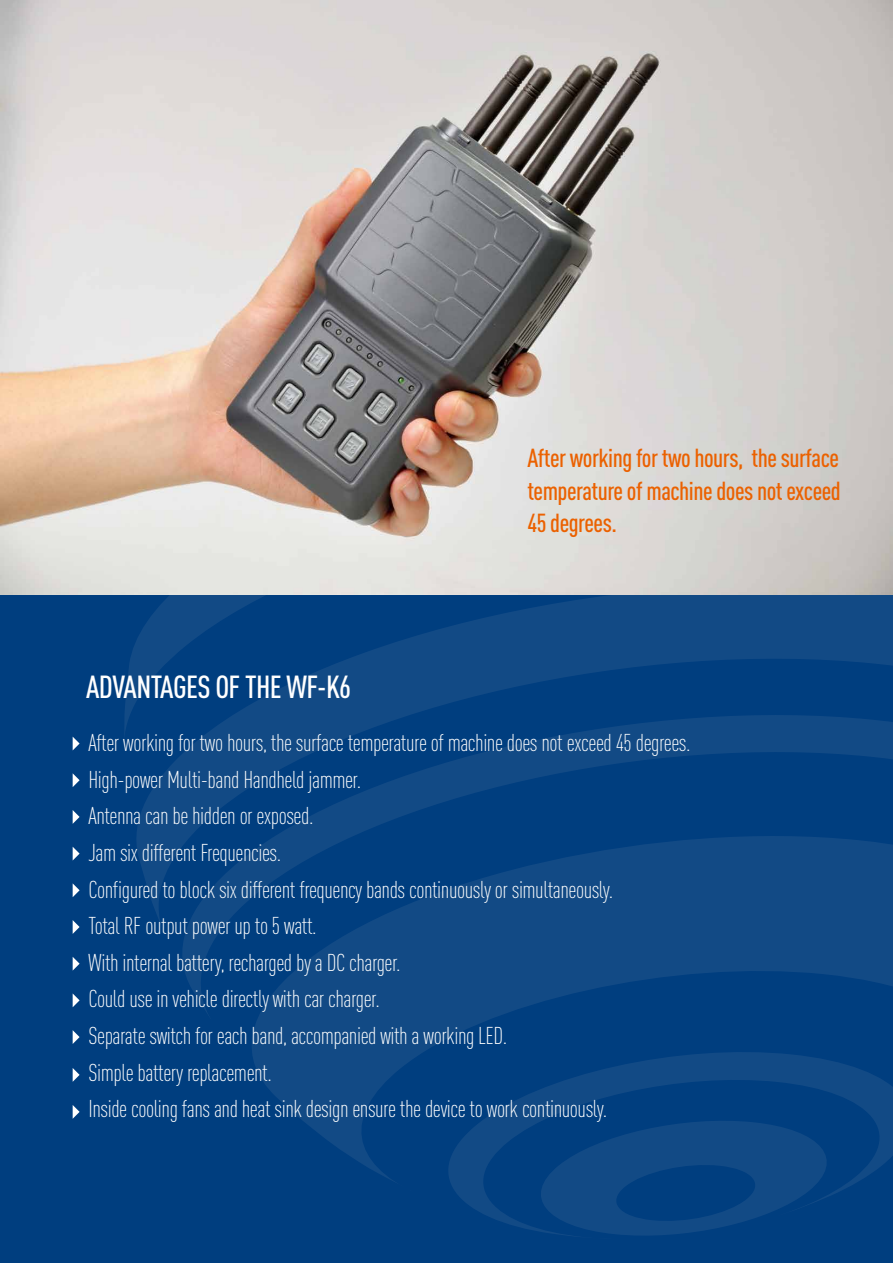
<style>
.page{position:relative;width:893px;height:1263px;background:#003e7f}
.page>*{position:absolute;margin:0;border:0;box-sizing:border-box;transform-origin:0 0}
.t1{font:500 31.5px "DIN Cond";letter-spacing:-.02em;color:#fff}
.t2{font:500 25.8px/32.8px "DIN Cond";letter-spacing:-.02em;color:#eb6100;text-align:justify}
.t3{font:300 24px/36.6px "DIN Cond";letter-spacing:-.02em;color:#fff}
</style>
<div class="page">
<svg style="left:136px;top:594px;width:757px;height:327px;fill:#124a85"></svg>
<svg style="left:182px;top:715px;width:711px;height:299px"></svg>
<svg style="left:252px;top:836px;width:641px;height:346px;fill:#124a85"></svg>
<svg style="left:448px;top:1052px;width:445px;height:180px"></svg>
<svg style="left:541px;top:1121px;width:286px;height:115px"></svg>
<svg style="left:73px;top:737px;width:7px;height:13px"></svg>
<svg style="left:73px;top:773px;width:7px;height:14px"></svg>
<svg style="left:73px;top:810px;width:7px;height:14px"></svg>
<svg style="left:73px;top:847px;width:7px;height:13px"></svg>
<svg style="left:73px;top:884px;width:7px;height:13px"></svg>
<svg style="left:73px;top:920px;width:7px;height:14px"></svg>
<svg style="left:73px;top:957px;width:7px;height:13px"></svg>
<svg style="left:73px;top:994px;width:7px;height:13px"></svg>
<svg style="left:73px;top:1030px;width:7px;height:14px"></svg>
<svg style="left:73px;top:1068px;width:7px;height:14px"></svg>
<svg style="left:73px;top:1105px;width:7px;height:14px"></svg>
<img style="left:0;top:0;width:893px;height:594px">
<p class="t2" style="left:527px;top:441px;width:315px">After working for two hours, the surface temperature of machine does not exceed 45 degrees.</p>
<h1 class="t1" style="left:86px;top:668px;width:267px">ADVANTAGES OF THE WF-K6</h1>
<p class="t3" style="left:89px;top:724px;width:604px">After working for two hours, the surface temperature of machine does not exceed 45 degrees.<br>High-power Multi-band Handheld jammer.<br>Antenna can be hidden or exposed.<br>Jam six different Frequencies.<br>Configured to block six different frequency bands continuously or simultaneously.<br>Total RF output power up to 5 watt.<br>With internal battery, recharged by a DC charger.<br>Could use in vehicle directly with car charger.<br>Separate switch for each band, accompanied with a working LED.<br>Simple battery replacement.<br>Inside cooling fans and heat sink design ensure the device to work continuously.</p>
</div>
